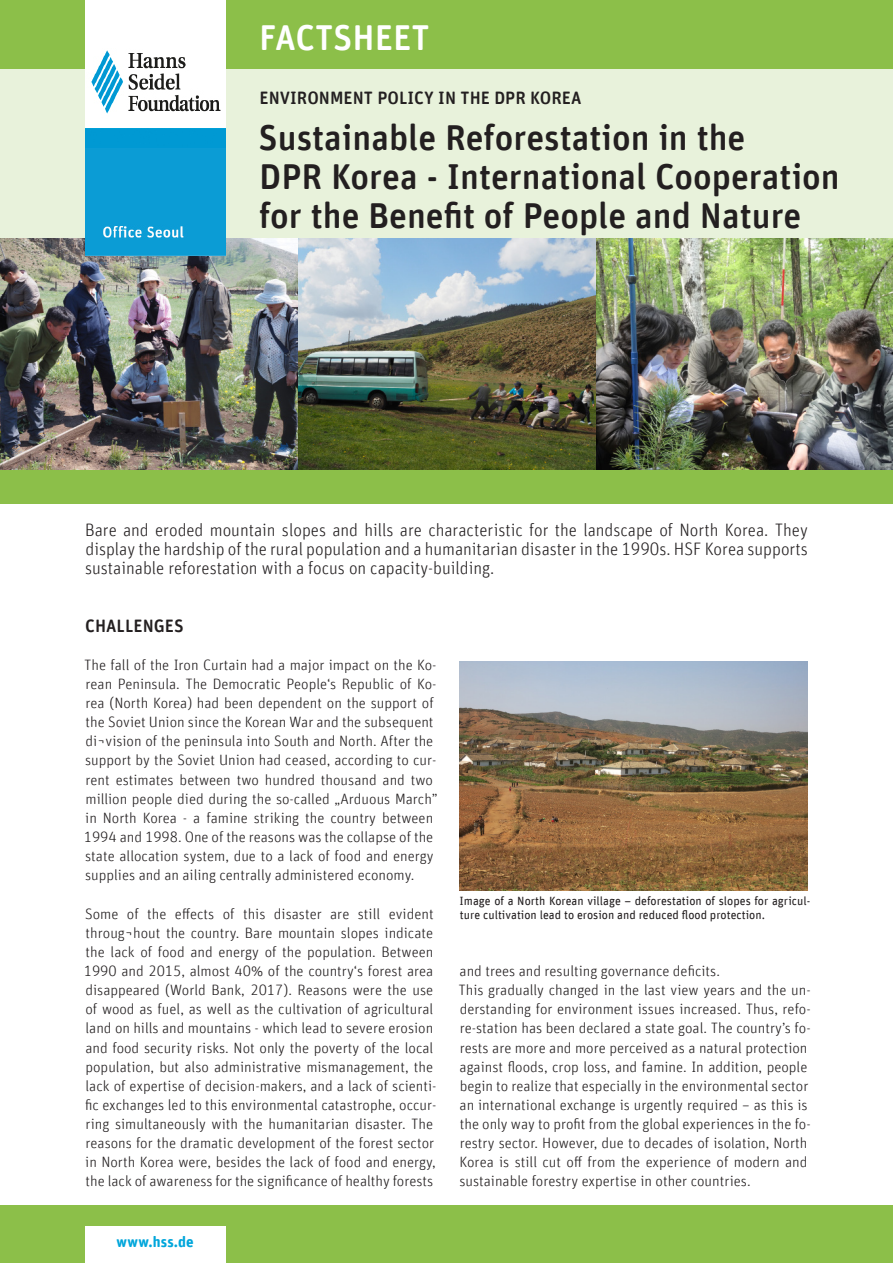
<style>
.page{position:relative;width:893px;height:1263px;background:#fff}
.page>*{position:absolute;margin:0;border:0;box-sizing:border-box;transform-origin:0 0}
.Head_FS{font:500 36px/39px "Unit Rounded Offc";color:#231f20}
.Head_FS-2{font:500 36px "Unit Rounded Offc";color:#fff}
.Vorspann_FS{font:300 18px/19.2px "Unit Rounded Offc";color:#231f20;text-align:justify;scale:.96 1}
.Overline_FS{font:500 18px "Unit Rounded Offc";color:#231f20}
.Sudhead_FS{font:500 18px "Unit Rounded Offc";color:#231f20}
.Copy_Light_10-13_FS{font:300 15px/19.2px "Unit Rounded Offc";color:#231f20}
.t1{font:700 15px "Unit Rounded Offc";letter-spacing:.005em;color:#00a6db}
.BU_FS{font:12px/13.5px "Unit Rounded Offc";color:#231f20}
</style>
<div class="page">
<div style="left:0;top:68px;width:893px;height:170px;background:#e8f2db"></div>
<div style="left:0;top:470px;width:893px;height:34px;background:#8cbf49"></div>
<div style="left:0;top:0;width:893px;height:68px;background:#8cbf49"></div>
<div style="left:0;top:1205px;width:893px;height:58px;background:#8cbf49"></div>
<img style="left:0;top:238px;width:893px;height:232px">
<img style="left:459px;top:661px;width:349px;height:230px">
<img style="left:85px;top:0;width:140px;height:255px">
<div style="left:85px;top:1227px;width:140px;height:36px;background:#fff"></div>
<p class="Head_FS-2" style="left:259px;top:16px;width:172px">FACTSHEET</p>
<p class="Overline_FS" style="left:260px;top:87px;width:323px">ENVIRONMENT POLICY IN THE DPR KOREA</p>
<p class="Head_FS" style="left:258px;top:118px;width:489px">Sustainable Reforestation in the</p>
<p class="Head_FS" style="left:259px;top:157px;width:582px">DPR Korea - International Cooperation for the Benefit of People and Nature</p>
<p class="Vorspann_FS" style="left:85px;top:520px;width:755px">Bare and eroded mountain slopes and hills are characteristic for the landscape of North Korea. They display the hardship of the rural population and a humanitarian disaster in the 1990s. HSF Korea supports sustainable reforestation with a focus on capacity-building.</p>
<p class="Sudhead_FS" style="left:85px;top:614px;width:100px">CHALLENGES</p>
<p class="Copy_Light_10-13_FS" style="left:84px;top:655px;width:355px">The fall of the Iron Curtain had a major impact on the Ko&shy;rean Peninsula. The Democratic People‘s Republic of Ko&shy;rea (North Korea) had been dependent on the support of the Soviet Union since the Korean War and the subsequent di¬vision of the peninsula into South and North. After the support by the Soviet Union had ceased, according to cur&shy;rent estimates between two hundred thousand and two million people died during the so-called „Arduous March” in North Korea - a famine striking the country between 1994 and 1998. One of the reasons was the collapse of the state allocation system, due to a lack of food and energy supplies and an ailing centrally administered economy.</p>
<p class="Copy_Light_10-13_FS" style="left:84px;top:904px;width:354px">Some of the effects of this disaster are still evident throug¬hout the country. Bare mountain slopes indicate the lack of food and energy of the population. Between 1990 and 2015, almost 40% of the country‘s forest area disappeared (World Bank, 2017). Reasons were the use of wood as fuel, as well as the cultivation of agricultural land on hills and mountains - which lead to severe erosion and food security risks. Not only the poverty of the local population, but also administrative mismanagement, the lack of expertise of decision-makers, and a lack of scienti&shy;fic exchanges led to this environmental catastrophe, occur&shy;ring simultaneously with the humanitarian disaster. The reasons for the dramatic development of the forest sector in North Korea were, besides the lack of food and energy, the lack of awareness for the significance of healthy forests</p>
<p class="t1" style="left:117px;top:1232px;width:79px">www.hss.de</p>
<p class="BU_FS" style="left:460px;top:894px;width:352px">Image of a North Korean village – deforestation of slopes for agricul&shy;ture cultivation lead to erosion and reduced flood protection.</p>
<p class="Copy_Light_10-13_FS" style="left:460px;top:961px;width:262px">and trees and resulting governance deficits.</p>
<p class="Copy_Light_10-13_FS" style="left:458px;top:980px;width:354px">This gradually changed in the last view years and the un&shy;derstanding for environment issues increased. Thus, refo&shy;re-station has been declared a state goal. The country’s fo&shy;rests are more and more perceived as a natural protection against floods, crop loss, and famine. In addition, people begin to realize that especially in the environmental sector an international exchange is urgently required – as this is the only way to profit from the global experiences in the fo&shy;restry sector. However, due to decades of isolation, North Korea is still cut off from the experience of modern and sustainable forestry expertise in other countries.</p>
</div>
